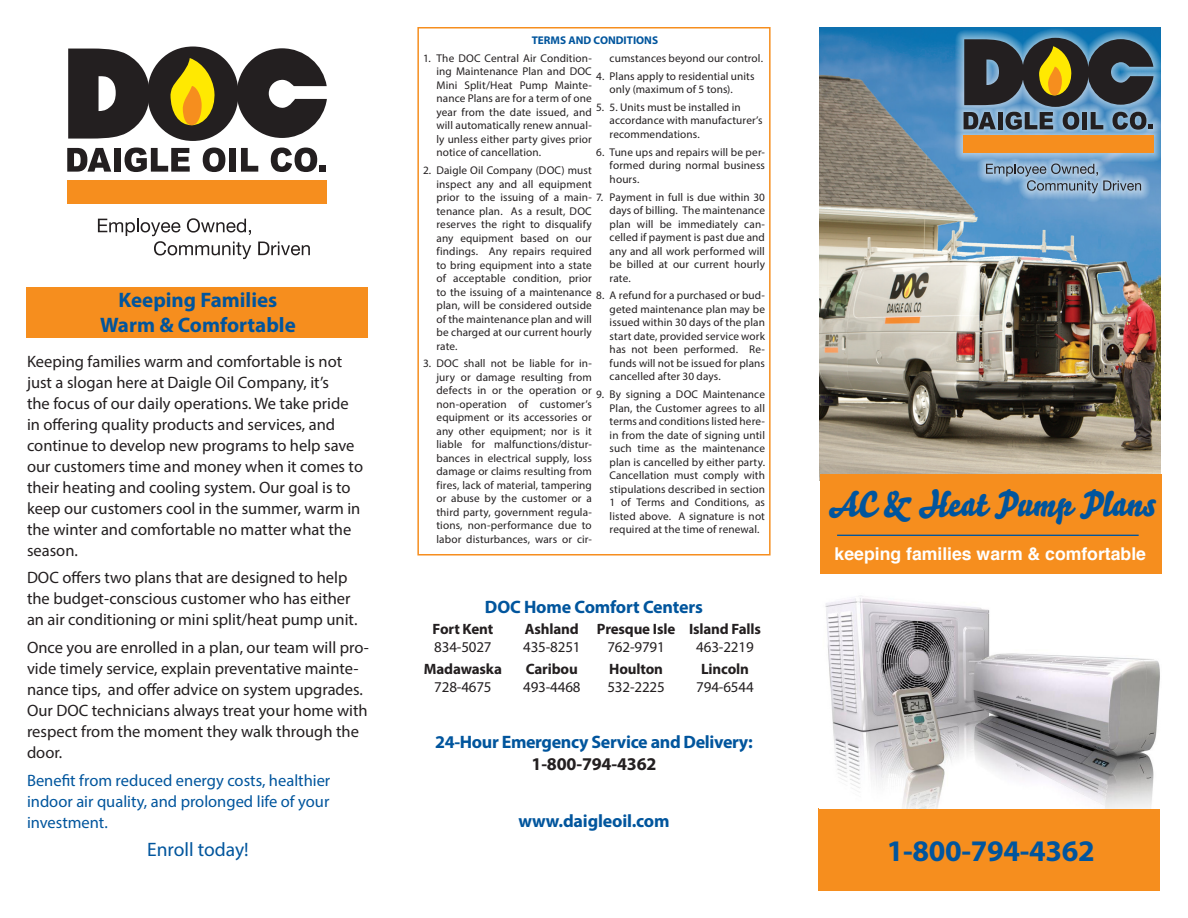
<style>
.page{position:relative;width:1188px;height:918px;background:#fff}
.page>*{position:absolute;margin:0;border:0;box-sizing:border-box;transform-origin:0 0}
.t1{font:34.5px "Bello Script";color:#01559d}
.t2{font:700 30px "Myriad Pro";letter-spacing:-.01em;color:#01559d}
.t3{font:700 21px "Myriad Pro";color:#01559d}
.t4{font:19.5px "Myriad Pro";color:#01559d}
.t5{font:700 18px "Myriad Pro";letter-spacing:-.015em;color:#01559d}
.t6{font:700 18px "Myriad Pro";letter-spacing:-.01em;color:#231f20}
.t7{font:700 17.55px "Helvetica";color:#fff}
.t8{font:16.5px/21px "Myriad Pro";color:#231f20}
.t9{font:16.5px/21px "Myriad Pro";color:#01559d;text-align:justify}
.t10{font:700 15px "Myriad Pro";letter-spacing:-.01em;color:#231f20}
.t11{font:15px "Myriad Pro";letter-spacing:-.01em;color:#231f20}
.t12{font:11.25px/13.5px "Myriad Pro";letter-spacing:.01em;color:#231f20;text-align:justify}
.Pa1{font:700 11.25px "Myriad Pro";color:#01559d}
</style>
<div class="page">
<div style="left:26px;top:287px;width:342px;height:51px;background:#f68e1e"></div>
<div style="left:818px;top:809px;width:342px;height:82px;background:#f68e1e"></div>
<img style="left:820px;top:27px;width:341px;height:447px">
<svg style="left:954px;top:28px;width:207px;height:175px"></svg>
<div style="left:964px;top:135px;width:190px;height:18px;background:#f68e1e"></div>
<svg style="left:964px;top:38px;width:190px;height:92px"></svg>
<svg style="left:986px;top:164px;width:155px;height:29px"></svg>
<div style="left:820px;top:474px;width:342px;height:100px;background:#f68e1e"></div>
<hr style="left:837px;top:535px;width:302px;height:1px;background:#01559d">
<img style="left:825px;top:596px;width:335px;height:213px">
<div style="left:417px;top:27px;width:354px;height:529px;border:2px solid #f68e1e"></div>
<svg style="left:67px;top:148px;width:44px;height:24px"></svg>
<div style="left:114px;top:148px;width:7px;height:24px;background:#231f20"></div>
<svg style="left:125px;top:148px;width:65px;height:24px"></svg>
<svg style="left:203px;top:148px;width:22px;height:24px"></svg>
<div style="left:229px;top:148px;width:7px;height:24px;background:#231f20"></div>
<svg style="left:241px;top:148px;width:17px;height:24px"></svg>
<svg style="left:271px;top:148px;width:46px;height:24px"></svg>
<div style="left:320px;top:165px;width:6px;height:7px;background:#231f20"></div>
<div style="left:67px;top:180px;width:260px;height:24px;background:#f68e1e"></div>
<svg style="left:68px;top:47px;width:259px;height:94px"></svg>
<svg style="left:98px;top:218px;width:153px;height:41px"></svg>
<svg style="left:258px;top:242px;width:52px;height:13px"></svg>
<p class="t3" style="left:119px;top:286px;width:160px">Keeping Families</p>
<p class="t3" style="left:100px;top:311px;width:197px">Warm &amp; Comfortable</p>
<p class="t8" style="left:27px;top:350px;width:338px">Keeping families warm and comfortable is not just a slogan here at Daigle Oil Company, it’s<br>the focus of our daily operations. We take pride in offering quality products and services, and continue to develop new programs to help save our customers time and money when it comes to their heating and cooling system. Our goal is to keep our customers cool in the summer, warm in the winter and comfortable no matter what the season.</p>
<p class="t8" style="left:27px;top:567px;width:332px">DOC offers two plans that are designed to help the budget-conscious customer who has either an air conditioning or mini split/heat pump unit.</p>
<p class="t8" style="left:27px;top:637px;width:343px">Once you are enrolled in a plan, our team will pro&shy;vide timely service, explain preventative mainte&shy;nance tips, and offer advice on system upgrades.<br>Our DOC technicians always treat your home with respect from the moment they walk through the door.</p>
<p class="t9" style="left:27px;top:770px;width:305px">Benefit from reduced energy costs, healthier indoor air quality, and prolonged life of your investment.</p>
<p class="t4" style="left:147px;top:837px;width:103px">Enroll today!</p>
<p class="Pa1" style="left:532px;top:33px;width:128px">TERMS AND CONDITIONS</p>
<p class="t12" style="left:436px;top:51px;width:157px;text-indent:-14px">1. The DOC Central Air Condition&shy;ing Maintenance Plan and DOC Mini Split/Heat Pump Mainte&shy;nance Plans are for a term of one year from the date issued, and will automatically renew annual&shy;ly unless either party gives prior notice of cancellation.</p>
<p class="t12" style="left:436px;top:164px;width:330px;text-align:left;text-indent:-14px">2. Daigle Oil Company (DOC) must<br>inspect any and all equipment<br>prior to the issuing of a main- 7. Payment in full is due within 30</p>
<p class="t12" style="left:436px;top:204px;width:157px">tenance plan. As a result, DOC reserves the right to disqualify any equipment based on our findings. Any repairs required to bring equipment into a state of acceptable condition, prior to the issuing of a maintenance plan, will be considered outside of the maintenance plan and will be charged at our current hourly rate.</p>
<p class="t12" style="left:436px;top:357px;width:157px;text-indent:-14px">3. DOC shall not be liable for in&shy;jury or damage resulting from defects in or the operation or non-operation of customer’s equipment or its accessories or any other equipment; nor is it liable for malfunctions/distur&shy;bances in electrical supply, loss damage or claims resulting from fires, lack of material, tampering or abuse by the customer or a third party, government regula&shy;tions, non-performance due to labor disturbances, wars or cir-</p>
<p class="t12" style="left:610px;top:51px;width:155px">cumstances beyond our control.</p>
<p class="t12" style="left:610px;top:69px;width:147px;text-indent:-14px">4. Plans apply to residential units only (maximum of 5 tons).</p>
<p class="t12" style="left:610px;top:100px;width:154px;text-align:left;text-indent:-14px">5. 5. Units must be installed in accordance with manufacturer’s recommendations.</p>
<p class="t12" style="left:610px;top:145px;width:157px;text-indent:-14px">6. Tune ups and repairs will be per&shy;formed during normal business hours.</p>
<p class="t12" style="left:610px;top:203px;width:157px">days of billing. The maintenance plan will be immediately can&shy;celled if payment is past due and any and all work performed will be billed at our current hourly rate.</p>
<p class="t12" style="left:610px;top:289px;width:157px;text-indent:-14px">8. A refund for a purchased or bud&shy;geted maintenance plan may be issued within 30 days of the plan start date, provided service work has not been performed. Re&shy;funds will not be issued for plans cancelled after 30 days.</p>
<p class="t12" style="left:610px;top:387px;width:157px;text-indent:-14px">9. By signing a DOC Maintenance Plan, the Customer agrees to all terms and conditions listed here&shy;in from the date of signing until such time as the maintenance plan is cancelled by either party.<br>Cancellation must comply with stipulations described in section 1 of Terms and Conditions, as listed above. A signature is not required at the time of renewal.</p>
<p class="t5" style="left:485px;top:595px;width:220px">DOC Home Comfort Centers</p>
<p class="t10" style="left:433px;top:620px;width:62px">Fort Kent</p>
<p class="t11" style="left:434px;top:638px;width:59px">834-5027</p>
<p class="t10" style="left:424px;top:659px;width:79px">Madawaska</p>
<p class="t11" style="left:434px;top:677px;width:59px">728-4675</p>
<p class="t10" style="left:525px;top:620px;width:55px">Ashland</p>
<p class="t11" style="left:523px;top:638px;width:59px">435-8251</p>
<p class="t10" style="left:526px;top:659px;width:54px">Caribou</p>
<p class="t11" style="left:523px;top:677px;width:59px">493-4468</p>
<p class="t10" style="left:597px;top:620px;width:80px">Presque Isle</p>
<p class="t11" style="left:607px;top:638px;width:59px">762-9791</p>
<p class="t10" style="left:609px;top:659px;width:55px">Houlton</p>
<p class="t11" style="left:607px;top:677px;width:59px">532-2225</p>
<p class="t10" style="left:689px;top:620px;width:73px">Island Falls</p>
<p class="t11" style="left:696px;top:638px;width:59px">463-2219</p>
<p class="t10" style="left:701px;top:659px;width:49px">Lincoln</p>
<p class="t11" style="left:696px;top:677px;width:59px">794-6544</p>
<p class="t5" style="left:435px;top:730px;width:319px">24-Hour Emergency Service and Delivery:</p>
<p class="t6" style="left:532px;top:752px;width:126px">1-800-794-4362</p>
<p class="t5" style="left:518px;top:809px;width:153px">www.daigleoil.com</p>
<p class="t1" style="left:829px;top:480px;width:328px">AC &amp; Heat Pump Plans</p>
<p class="t7" style="left:835px;top:538px;width:313px">keeping families warm &amp; comfortable</p>
<p class="t2" style="left:887px;top:832px;width:210px">1-800-794-4362</p>
</div>
